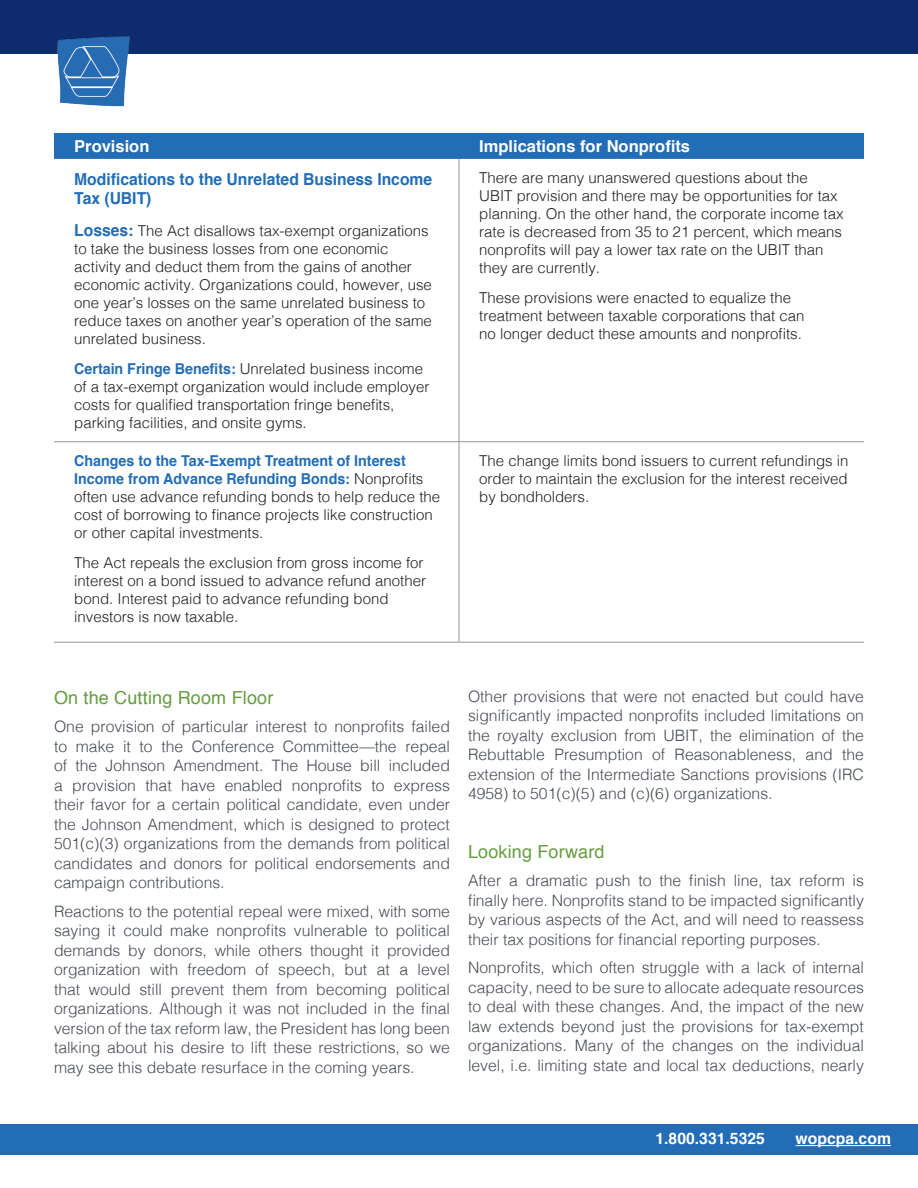
<style>
.page{position:relative;width:918px;height:1188px;background:#fff}
.page>*{position:absolute;margin:0;border:0;box-sizing:border-box;transform-origin:0 0}
.t1{font:18px "Helvetica";letter-spacing:.01em;color:#669c41}
.t2{font:700 16.5px/19.5px "Helvetica";color:#226db6;scale:.95 1}
.t3{font:700 16.5px "Helvetica";color:#fff}
.t4{font:300 15.75px/19.5px "Helvetica";color:#464b54;text-align:justify}
.t5{font:700 15.75px "Helvetica";color:#fff}
.t6{font:300 15px/18px "Helvetica";color:#231f20}
.s1{font-weight:700;font-size:16.5px;color:#226db6}
.s2{font-weight:700;color:#226db6}
</style>
<div class="page">
<div style="left:0;top:0;width:918px;height:54px;background:#0d2b6d"></div>
<div style="left:0;top:1124px;width:918px;height:30px;background:#226db6"></div>
<hr style="left:796px;top:1145px;width:95px;height:1px;background:#fff">
<img style="left:57px;top:36px;width:73px;height:71px">
<div style="left:54px;top:133px;width:810px;height:26px;background:#226db6"></div>
<hr style="left:459px;top:159px;width:1px;height:282px;background:#939598">
<hr style="left:54px;top:441px;width:405px;height:1px;background:#939598">
<hr style="left:459px;top:441px;width:405px;height:1px;background:#939598">
<hr style="left:459px;top:442px;width:1px;height:200px;background:#939598">
<hr style="left:54px;top:642px;width:405px;height:1px;background:#939598">
<hr style="left:459px;top:642px;width:405px;height:1px;background:#939598">
<p class="t3" style="left:74px;top:133px;width:77px">Provision</p>
<p class="t3" style="left:479px;top:133px;width:212px">Implications for Nonprofits</p>
<p class="t2" style="left:74px;top:169px;width:378px">Modifications to the Unrelated Business Income<br>Tax (UBIT)</p>
<p class="t6" style="left:74px;top:220px;width:359px"><span class="s1">Losses:</span> The Act disallows tax-exempt organizations to take the business losses from one economic activity and deduct them from the gains of another economic activity. Organizations could, however, use one year’s losses on the same unrelated business to reduce taxes on another year’s operation of the same unrelated business.</p>
<p class="t6" style="left:74px;top:358px;width:357px"><span class="s2">Certain Fringe Benefits:</span> Unrelated business income of a tax-exempt organization would include employer costs for qualified transportation fringe benefits, parking facilities, and onsite gyms.</p>
<p class="t6" style="left:479px;top:168px;width:366px">There are many unanswered questions about the UBIT provision and there may be opportunities for tax planning. On the other hand, the corporate income tax rate is decreased from 35 to 21 percent, which means nonprofits will pay a lower tax rate on the UBIT than they are currently.</p>
<p class="t6" style="left:479px;top:288px;width:327px">These provisions were enacted to equalize the treatment between taxable corporations that can no longer deduct these amounts and nonprofits.</p>
<p class="t6" style="left:74px;top:451px;width:368px"><span class="s2">Changes to the Tax-Exempt Treatment of Interest Income from Advance Refunding Bonds:</span> Nonprofits often use advance refunding bonds to help reduce the cost of borrowing to finance projects like construction or other capital investments.</p>
<p class="t6" style="left:74px;top:553px;width:353px">The Act repeals the exclusion from gross income for interest on a bond issued to advance refund another bond. Interest paid to advance refunding bond investors is now taxable.</p>
<p class="t6" style="left:479px;top:451px;width:371px;text-align:justify">The change limits bond issuers to current refundings in order to maintain the exclusion for the interest received by bondholders.</p>
<p class="t1" style="left:54px;top:684px;width:221px">On the Cutting Room Floor</p>
<p class="t4" style="left:54px;top:716px;width:398px">One provision of particular interest to nonprofits failed to make it to the Conference Committee—the repeal of the Johnson Amendment. The House bill included a provision that have enabled nonprofits to express their favor for a certain political candidate, even under the Johnson Amendment, which is designed to protect 501(c)(3) organizations from the demands from political candidates and donors for political endorsements and campaign contributions.</p>
<p class="t4" style="left:54px;top:900px;width:398px">Reactions to the potential repeal were mixed, with some saying it could make nonprofits vulnerable to political demands by donors, while others thought it provided organization with freedom of speech, but at a level that would still prevent them from becoming political organizations. Although it was not included in the final version of the tax reform law, the President has long been talking about his desire to lift these restrictions, so we may see this debate resurface in the coming years.</p>
<p class="t4" style="left:468px;top:685px;width:398px">Other provisions that were not enacted but could have significantly impacted nonprofits included limitations on the royalty exclusion from UBIT, the elimination of the Rebuttable Presumption of Reasonableness, and the extension of the Intermediate Sanctions provisions (IRC 4958) to 501(c)(5) and (c)(6) organizations.</p>
<p class="t1" style="left:468px;top:837px;width:138px">Looking Forward</p>
<p class="t4" style="left:468px;top:870px;width:398px">After a dramatic push to the finish line, tax reform is finally here. Nonprofits stand to be impacted significantly by various aspects of the Act, and will need to reassess their tax positions for financial reporting purposes.</p>
<p class="t4" style="left:468px;top:957px;width:398px">Nonprofits, which often struggle with a lack of internal capacity, need to be sure to allocate adequate resources to deal with these changes. And, the impact of the new law extends beyond just the provisions for tax-exempt organizations. Many of the changes on the individual level, i.e. limiting state and local tax deductions, nearly</p>
<p class="t5" style="left:655px;top:1126px;width:111px">1.800.331.5325</p>
<p class="t5" style="left:796px;top:1126px;width:97px">wopcpa.com</p>
</div>
